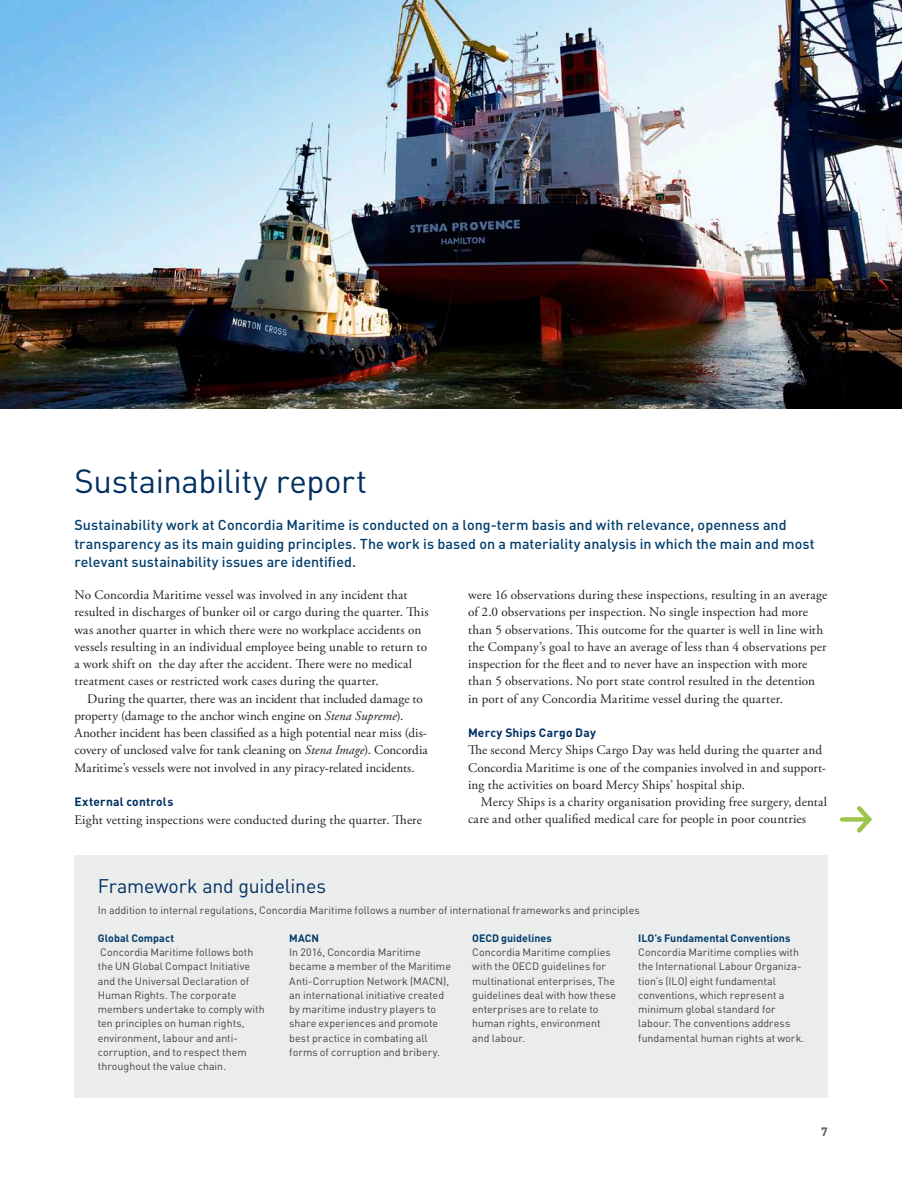
<style>
.page{position:relative;width:902px;height:1191px;background:#fff}
.page>*{position:absolute;margin:0;border:0;box-sizing:border-box;transform-origin:0 0}
.t1{font:33px "DINOT";letter-spacing:-.01em;color:#003061}
.t2{font:19.5px "DINOT";letter-spacing:-.01em;color:#003061}
.t3{font:500 14.25px/18.8px "DINOT";letter-spacing:.005em;color:#003d6c}
.t4{font:13.2px/17.2px "Adobe Garamond Pro";letter-spacing:.01em;color:#231f20}
.t5{font:700 12px "DINOT";letter-spacing:.015em;color:#003061}
.t6{font:700 12px "DINOT";color:#58595b}
.t7{font:10.65px/14.2px "DINOT";color:#414142}
.t8{font:700 10.65px "DINOT";color:#003d6c}
.s1{font-style:italic}
</style>
<div class="page">
<img style="left:0;top:0;width:901px;height:408px">
<svg style="left:852px;top:806px;width:20px;height:27px"></svg>
<svg style="left:842px;top:817px;width:25px;height:4px"></svg>
<div style="left:74px;top:855px;width:753px;height:242px;background:#ebecec"></div>
<h1 class="t1" style="left:74px;top:459px;width:294px">Sustainability report</h1>
<p class="t3" style="left:74px;top:515px;width:741px">Sustainability work at Concordia Maritime is conducted on a long-term basis and with relevance, openness and transparency as its main guiding principles. The work is based on a materiality analysis in which the main and most relevant sustainability issues are identified.</p>
<p class="t4" style="left:74px;top:587px;width:356px">No Concordia Maritime vessel was involved in any incident that resulted in discharges of bunker oil or cargo during the quarter. This was another quarter in which there were no workplace accidents on vessels resulting in an individual employee being unable to return to a work shift on the day after the accident. There were no medical treatment cases or restricted work cases during the quarter.</p>
<p class="t4" style="left:74px;top:690px;width:355px;text-indent:13px">During the quarter, there was an incident that included damage to property (damage to the anchor winch engine on <span class="s1">Stena Supreme</span>).<br>Another incident has been classified as a high potential near miss (dis&shy;covery of unclosed valve for tank cleaning on <span class="s1">Stena Image</span>). Concordia Maritime’s vessels were not involved in any piracy-related incidents.</p>
<p class="t5" style="left:74px;top:793px;width:100px">External controls</p>
<p class="t4" style="left:74px;top:811px;width:349px">Eight vetting inspections were conducted during the quarter. There</p>
<h2 class="t2" style="left:98px;top:873px;width:230px">Framework and guidelines</h2>
<p class="t4" style="left:468px;top:587px;width:361px">were 16 observations during these inspections, resulting in an average of 2.0 observations per inspection. No single inspection had more than 5 observations. This outcome for the quarter is well in line with the Company’s goal to have an average of less than 4 observations per inspection for the fleet and to never have an inspection with more than 5 observations. No port state control resulted in the detention in port of any Concordia Maritime vessel during the quarter.</p>
<p class="t5" style="left:468px;top:724px;width:129px">Mercy Ships Cargo Day</p>
<p class="t4" style="left:468px;top:742px;width:359px">The second Mercy Ships Cargo Day was held during the quarter and<br>Concordia Maritime is one of the companies involved in and support&shy;ing the activities on board Mercy Ships’ hospital ship.</p>
<p class="t4" style="left:468px;top:794px;width:360px;text-indent:13px">Mercy Ships is a charity organisation providing free surgery, dental care and other qualified medical care for people in poor countries</p>
<p class="t7" style="left:98px;top:902px;width:543px">In addition to internal regulations, Concordia Maritime follows a number of international frameworks and principles</p>
<p class="t8" style="left:98px;top:930px;width:78px">Global Compact</p>
<p class="t7" style="left:98px;top:944px;width:168px">Concordia Maritime follows both the UN Global Compact Initiative and the Universal Declaration of<br>Human Rights. The corporate members undertake to comply with ten principles on human rights, environment, labour and anti&shy;corruption, and to respect them throughout the value chain.</p>
<p class="t8" style="left:289px;top:930px;width:31px">MACN</p>
<p class="t7" style="left:289px;top:944px;width:163px">In 2016, Concordia Maritime became a member of the Maritime<br>Anti-Corruption Network (MACN), an international initiative created by maritime industry players to share experiences and promote best practice in combating all forms of corruption and bribery.</p>
<p class="t8" style="left:472px;top:930px;width:81px">OECD guidelines</p>
<p class="t7" style="left:472px;top:944px;width:145px">Concordia Maritime complies with the OECD guidelines for multinational enterprises, The guidelines deal with how these enterprises are to relate to human rights, environment and labour.</p>
<p class="t8" style="left:638px;top:930px;width:154px">ILO’s Fundamental Conventions</p>
<p class="t7" style="left:638px;top:944px;width:168px">Concordia Maritime complies with the International Labour Organiza&shy;tion’s (ILO) eight fundamental conventions, which represent a minimum global standard for labour. The conventions address fundamental human rights at work.</p>
<p class="t6" style="left:820px;top:1123px;width:8px">7</p>
</div>
